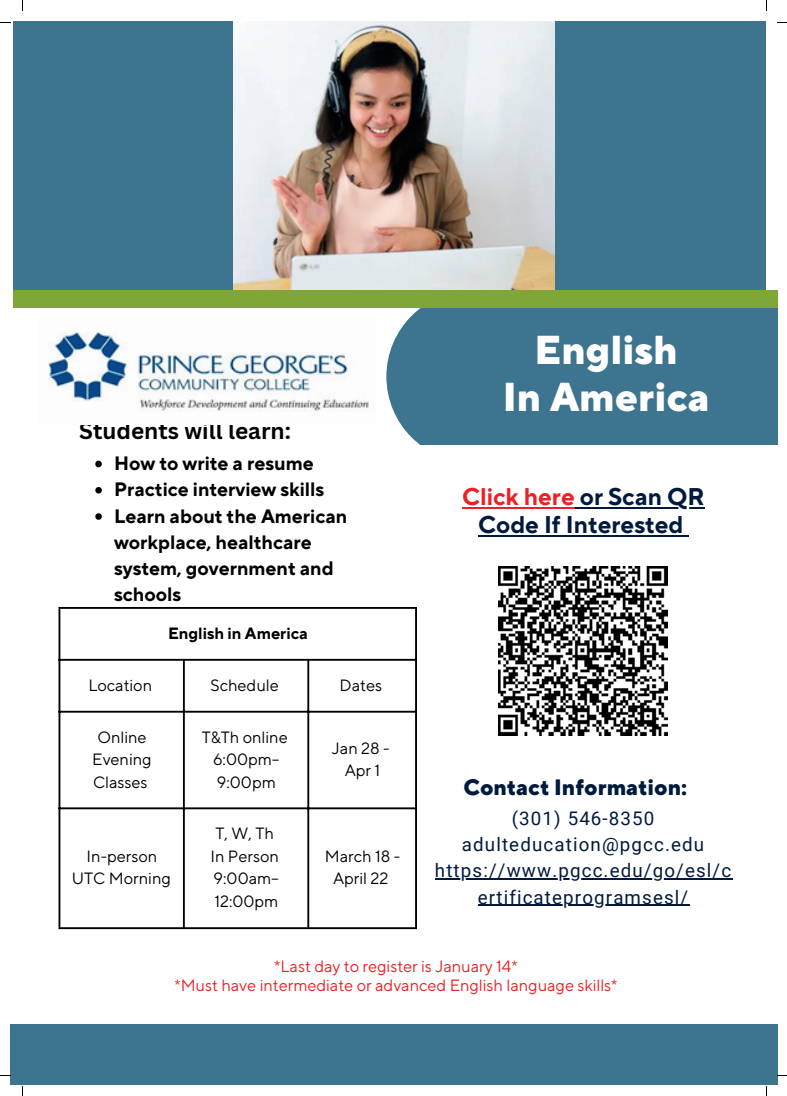
<style>
.page{position:relative;width:787px;height:1096px;background:#fff}
.page>*{position:absolute;margin:0;border:0;box-sizing:border-box;transform-origin:0 0}
.t1{font:800 40.12px/46.9px "TT Norms Pro";color:#fff;text-align:center}
.t2{font:700 24.12px/28.1px "TT Norms Pro";color:#001a3e;text-align:center}
.t3{font:700 22.5px "Canva Sans";color:#000}
.t4{font:800 22.12px "TT Norms Pro";color:#001a3e}
.t5{font:700 19.25px/26.2px "TT Norms Pro";color:#000}
.t6{font:18.75px/26.2px "Roboto";letter-spacing:.06em;color:#001a3e;text-align:center}
.t7{font:16.25px/22.5px "TT Norms Pro";color:#000;text-align:center}
.t8{font:16.25px "TT Norms Pro";color:#ea2125}
.t9{font:700 16.25px "TT Norms Pro";color:#000}
.s1{color:#ea2125}
</style>
<div class="page">
<div style="left:10px;top:1024px;width:767px;height:60px;background:#3d748f"></div>
<img style="left:233px;top:22px;width:322px;height:268px">
<div style="left:13px;top:22px;width:220px;height:277px;background:#3d748f"></div>
<div style="left:555px;top:22px;width:211px;height:277px;background:#3d748f"></div>
<svg style="left:95px;top:460px;width:7px;height:7px"></svg>
<svg style="left:95px;top:487px;width:7px;height:6px"></svg>
<svg style="left:95px;top:513px;width:7px;height:6px"></svg>
<div style="left:13px;top:290px;width:764px;height:18px;background:#7fa737"></div>
<div style="left:386px;top:308px;width:391px;height:136px;background:#3d748f"></div>
<img style="left:48px;top:331px;width:323px;height:80px">
<img style="left:499px;top:566px;width:168px;height:169px">
<hr style="left:59px;top:608px;width:1px;height:319px;background:#000">
<hr style="left:183px;top:660px;width:2px;height:267px;background:#000">
<hr style="left:307px;top:660px;width:2px;height:267px;background:#000">
<hr style="left:415px;top:608px;width:2px;height:319px;background:#000">
<hr style="left:59px;top:607px;width:358px;height:1px;background:#000">
<hr style="left:59px;top:658px;width:358px;height:2px;background:#000">
<hr style="left:59px;top:710px;width:358px;height:2px;background:#000">
<hr style="left:59px;top:807px;width:358px;height:2px;background:#000">
<hr style="left:59px;top:927px;width:358px;height:2px;background:#000">
<hr style="left:462px;top:507px;width:113px;height:1px;background:#ea2125">
<hr style="left:575px;top:507px;width:130px;height:1px;background:#001a3e">
<hr style="left:478px;top:535px;width:205px;height:2px;background:#001a3e">
<svg style="left:683px;top:535px;width:6px;height:2px"></svg>
<hr style="left:435px;top:878px;width:297px;height:2px;background:#001a3e">
<hr style="left:478px;top:904px;width:211px;height:2px;background:#001a3e">
<h3 class="t3" style="left:79px;top:417px;width:213px">Students will learn:</h3>
<p class="t5" style="left:114px;top:448px;width:235px">How to write a resume<br>Practice interview skills<br>Learn about the American workplace, healthcare system, government and schools</p>
<p class="t9" style="left:168px;top:621px;width:141px">English in America</p>
<p class="t7" style="left:88px;top:672px;width:65px">Location</p>
<p class="t7" style="left:211px;top:672px;width:70px">Schedule</p>
<p class="t7" style="left:339px;top:672px;width:44px">Dates</p>
<p class="t7" style="left:92px;top:724px;width:61px">Online<br>Evening<br>Classes</p>
<p class="t7" style="left:202px;top:724px;width:88px">T&amp;Th online<br>6:00pm–<br>9:00pm</p>
<p class="t7" style="left:332px;top:735px;width:59px">Jan 28 -<br>Apr 1</p>
<p class="t7" style="left:72px;top:843px;width:100px">In-person<br>UTC Morning</p>
<p class="t7" style="left:210px;top:821px;width:70px">T, W, Th<br>In Person<br>9:00am–<br>12:00pm</p>
<p class="t7" style="left:325px;top:843px;width:77px">March 18 -<br>April 22</p>
<h1 class="t1" style="left:503px;top:324px;width:208px">English<br>In America</h1>
<h2 class="t2" style="left:462px;top:480px;width:244px"><span class="s1">Click here</span> or Scan QR<br>Code If Interested</h2>
<h3 class="t4" style="left:463px;top:770px;width:225px">Contact Information:</h3>
<p class="t6" style="left:435px;top:804px;width:298px">(301) 546-8350 adulteducation@pgcc.edu https://www.pgcc.edu/go/esl/c ertificateprogramsesl/</p>
<p class="t8" style="left:274px;top:954px;width:245px">*Last day to register is January 14*</p>
<p class="t8" style="left:174px;top:973px;width:445px">*Must have intermediate or advanced English language skills*</p>
</div>
